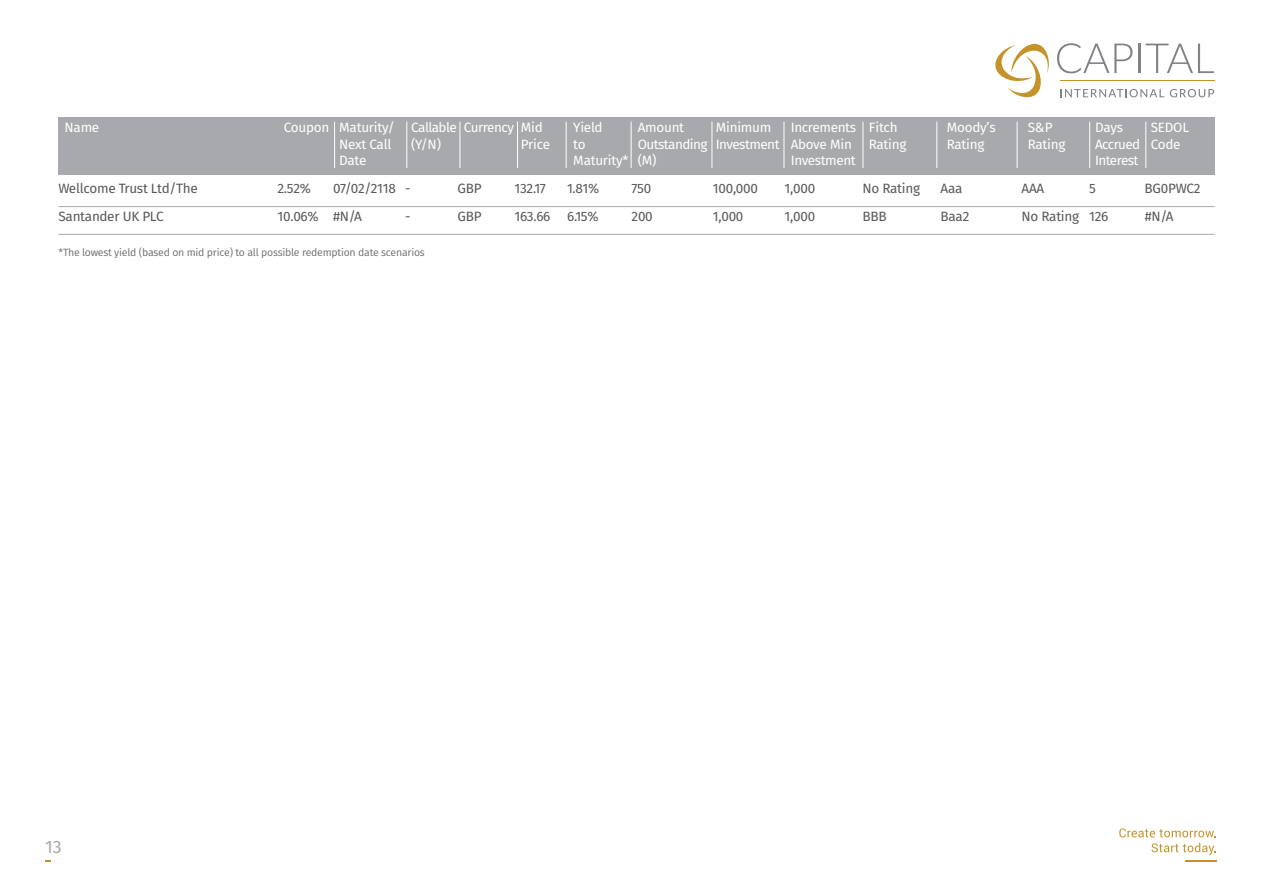
<style>
.page{position:relative;width:1263px;height:893px;background:#fff}
.page>*{position:absolute;margin:0;border:0;box-sizing:border-box;transform-origin:0 0}
.t1{font:18px "Fira Sans";color:#a7a9ac}
.t2{font:13.5px "Fira Sans";letter-spacing:-.03em;color:#fff}
.t3{font:13.5px "Fira Sans";letter-spacing:-.02em;color:#58595b}
.t4{font:13.5px "Fira Sans";letter-spacing:-.05em;color:#fff}
.t5{font:10.5px "Fira Sans";letter-spacing:-.02em;color:#6d6e71}
</style>
<div class="page">
<svg style="left:995px;top:44px;width:54px;height:53px"></svg>
<svg style="left:1057px;top:43px;width:75px;height:30px"></svg>
<hr style="left:1138px;top:44px;width:3px;height:29px;background:#808285">
<svg style="left:1145px;top:44px;width:69px;height:29px"></svg>
<svg style="left:1060px;top:89px;width:104px;height:8px"></svg>
<svg style="left:1170px;top:89px;width:44px;height:8px"></svg>
<hr style="left:1060px;top:80px;width:154px;height:1px;background:#c59329">
<svg style="left:1119px;top:828px;width:97px;height:9px"></svg>
<svg style="left:1151px;top:843px;width:65px;height:12px"></svg>
<hr style="left:1185px;top:860px;width:32px;height:1px;background:#c59329">
<div style="left:58px;top:117px;width:1156px;height:57px;background:#a7a9ac"></div>
<hr style="left:334px;top:122px;width:1px;height:46px;background:#fff">
<hr style="left:406px;top:122px;width:1px;height:46px;background:#fff">
<hr style="left:460px;top:122px;width:1px;height:46px;background:#fff">
<hr style="left:517px;top:122px;width:1px;height:46px;background:#fff">
<hr style="left:566px;top:122px;width:1px;height:46px;background:#fff">
<hr style="left:631px;top:122px;width:1px;height:46px;background:#fff">
<hr style="left:712px;top:122px;width:1px;height:46px;background:#fff">
<hr style="left:784px;top:122px;width:1px;height:46px;background:#fff">
<hr style="left:862px;top:122px;width:1px;height:46px;background:#fff">
<hr style="left:936px;top:122px;width:1px;height:46px;background:#fff">
<hr style="left:1017px;top:122px;width:1px;height:46px;background:#fff">
<hr style="left:1089px;top:122px;width:1px;height:46px;background:#fff">
<hr style="left:1145px;top:122px;width:1px;height:46px;background:#fff">
<hr style="left:58px;top:206px;width:1156px;height:1px;background:#a7a9ac">
<hr style="left:58px;top:234px;width:1156px;height:1px;background:#a7a9ac">
<p class="t2" style="left:65px;top:118px;width:36px">Name</p>
<p class="t2" style="left:284px;top:118px;width:261px">Coupon Maturity/ Callable Currency Mid</p>
<p class="t2" style="left:573px;top:118px;width:31px">Yield</p>
<p class="t2" style="left:638px;top:118px;width:48px">Amount</p>
<p class="t2" style="left:716px;top:118px;width:57px">Minimum</p>
<p class="t2" style="left:791px;top:118px;width:108px">Increments Fitch</p>
<p class="t2" style="left:947px;top:118px;width:50px">Moody’s</p>
<p class="t2" style="left:1028px;top:118px;width:26px">S&amp;P</p>
<p class="t2" style="left:1095px;top:118px;width:29px">Days</p>
<p class="t2" style="left:1151px;top:118px;width:40px">SEDOL</p>
<p class="t2" style="left:339px;top:135px;width:54px">Next Call</p>
<p class="t2" style="left:411px;top:135px;width:31px">(Y/N)</p>
<p class="t2" style="left:521px;top:135px;width:31px">Price</p>
<p class="t2" style="left:573px;top:135px;width:14px">to</p>
<p class="t2" style="left:638px;top:135px;width:270px">Outstanding Investment Above Min Rating</p>
<p class="t2" style="left:947px;top:135px;width:39px">Rating</p>
<p class="t2" style="left:1028px;top:135px;width:39px">Rating</p>
<p class="t4" style="left:1095px;top:135px;width:87px">Accrued Code</p>
<p class="t2" style="left:339px;top:151px;width:29px">Date</p>
<p class="t2" style="left:573px;top:151px;width:85px">Maturity* (M)</p>
<p class="t2" style="left:791px;top:151px;width:67px">Investment</p>
<p class="t4" style="left:1095px;top:151px;width:45px">Interest</p>
<p class="t3" style="left:58px;top:179px;width:141px">Wellcome Trust Ltd/The</p>
<p class="t3" style="left:277px;top:179px;width:35px">2.52%</p>
<p class="t3" style="left:333px;top:179px;width:79px">07/02/2118 -</p>
<p class="t3" style="left:457px;top:179px;width:26px">GBP</p>
<p class="t3" style="left:514px;top:179px;width:33px">132.17</p>
<p class="t3" style="left:567px;top:179px;width:34px">1.81%</p>
<p class="t3" style="left:631px;top:179px;width:21px">750</p>
<p class="t3" style="left:713px;top:179px;width:47px">100,000</p>
<p class="t3" style="left:785px;top:179px;width:32px">1,000</p>
<p class="t3" style="left:863px;top:179px;width:59px">No Rating</p>
<p class="t3" style="left:941px;top:179px;width:23px">Aaa</p>
<p class="t3" style="left:1022px;top:179px;width:24px">AAA</p>
<p class="t3" style="left:1089px;top:179px;width:8px">5</p>
<p class="t3" style="left:1145px;top:179px;width:57px">BG0PWC2</p>
<p class="t3" style="left:59px;top:207px;width:107px">Santander UK PLC</p>
<p class="t3" style="left:278px;top:207px;width:86px">10.06% #N/A</p>
<p class="t3" style="left:405px;top:207px;width:7px">-</p>
<p class="t3" style="left:458px;top:207px;width:26px">GBP</p>
<p class="t3" style="left:515px;top:207px;width:85px">163.66 6.15%</p>
<p class="t3" style="left:632px;top:207px;width:23px">200</p>
<p class="t3" style="left:713px;top:207px;width:32px">1,000</p>
<p class="t3" style="left:785px;top:207px;width:32px">1,000</p>
<p class="t3" style="left:863px;top:207px;width:26px">BBB</p>
<p class="t3" style="left:941px;top:207px;width:30px">Baa2</p>
<p class="t3" style="left:1022px;top:207px;width:88px">No Rating 126</p>
<p class="t3" style="left:1145px;top:207px;width:30px">#N/A</p>
<p class="t5" style="left:58px;top:245px;width:368px">*The lowest yield (based on mid price) to all possible redemption date scenarios</p>
<h1 class="t1" style="left:45px;top:834px;width:18px">13</h1>
</div>
